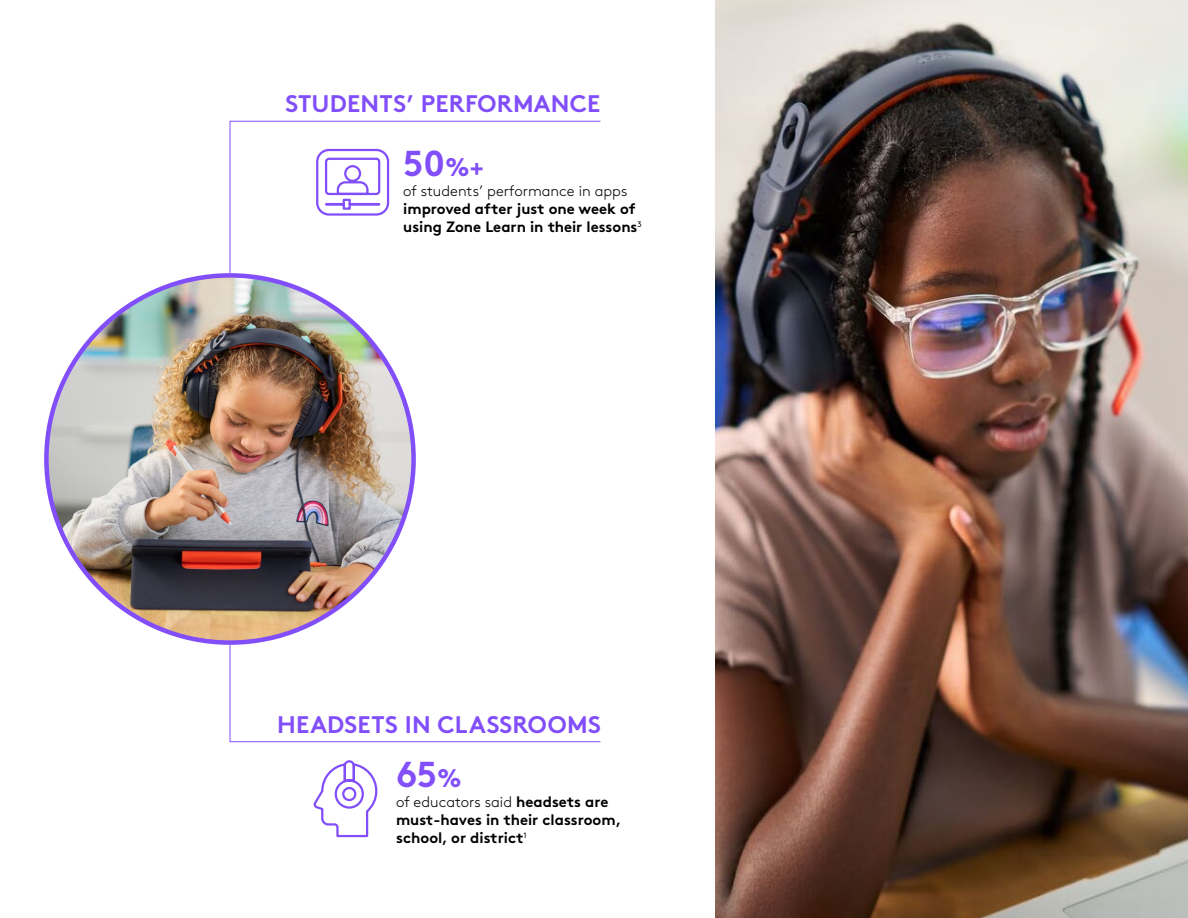
<style>
.page{position:relative;width:1188px;height:918px;background:#fff}
.page>*{position:absolute;margin:0;border:0;box-sizing:border-box;transform-origin:0 0}
.t1{font:700 36px "Brown Pro";color:#814efa}
.t2{font:700 36px "Brown Pro";color:#824ffa}
.t3{font:700 24px "Brown Pro";letter-spacing:.01em;color:#814efa}
.t4{font:700 15px/18px "Brown Pro";color:#000}
.s1{font-size:25.5px}
.s2{font-weight:300}
</style>
<div class="page">
<img style="left:716px;top:0;width:472px;height:918px">
<img style="left:46px;top:275px;width:368px;height:368px;border-radius:184px">
<hr style="left:230px;top:121px;width:370px;height:1px;background:#814efa">
<hr style="left:230px;top:121px;width:1px;height:152px;background:#814efa">
<svg style="left:316px;top:148px;width:74px;height:68px"></svg>
<hr style="left:230px;top:741px;width:370px;height:1px;background:#814efa">
<hr style="left:230px;top:645px;width:1px;height:97px;background:#814efa">
<svg style="left:313px;top:760px;width:65px;height:78px"></svg>
<p class="t3" style="left:286px;top:84px;width:316px">STUDENTS’ PERFORMANCE</p>
<p class="t1" style="left:403px;top:134px;width:82px">50<span class="s1">%+</span></p>
<p class="t4" style="left:403px;top:180px;width:240px"><span class="s2">of students’ performance in apps </span>improved after just one week of using Zone Learn in their lessons<span class="s2">3</span></p>
<p class="t3" style="left:277px;top:705px;width:325px">HEADSETS IN CLASSROOMS</p>
<p class="t2" style="left:396px;top:745px;width:67px">65<span class="s1">%</span></p>
<p class="t4" style="left:396px;top:792px;width:227px"><span class="s2">of educators said</span> headsets are must-haves in their classroom, school, or district<span class="s2">1</span></p>
</div>
